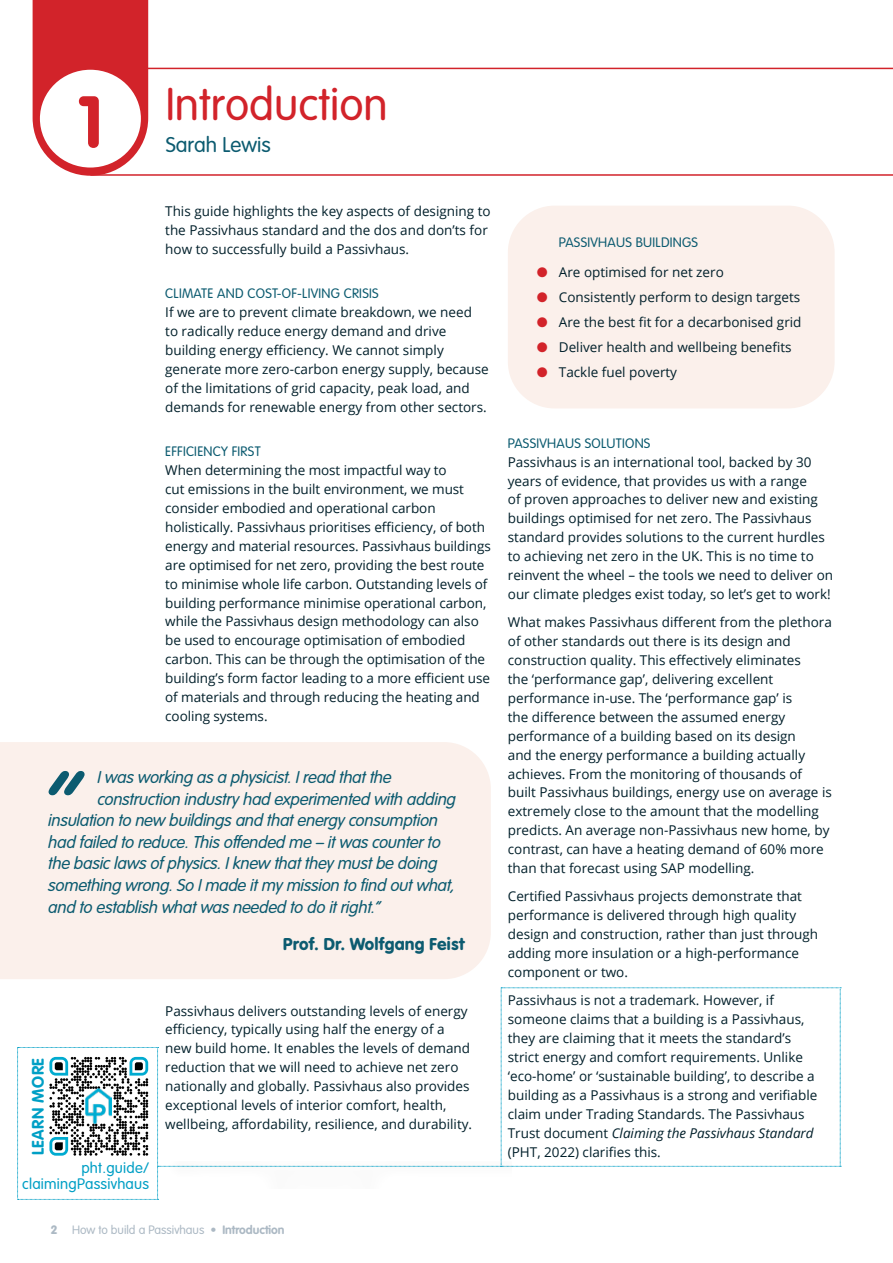
<style>
.page{position:relative;width:893px;height:1263px;background:#fff}
.page>*{position:absolute;margin:0;border:0;box-sizing:border-box;transform-origin:0 0}
.t1{font:italic 300 116.85px "VAG Rundschrift D";color:#0c5b70}
.t2{font:700 72px "VAG Rounded LT Pro";color:#d2232a}
.t3{font:300 45px "VAG Rounded LT Pro";color:#d2232a}
.t4{font:300 21px "VAG Rounded LT Pro";color:#0c5b70}
.t5{font:italic 300 18px "VAG Rundschrift D";letter-spacing:-.01em;color:#0c5b70}
.t6{font:18px "VAG Rundschrift D";color:#0c5b70}
.t7{font:700 16.5px "VAG Rounded LT Pro";letter-spacing:.03em;color:#009fc5}
.t8{font:300 15px/16.5px "VAG Rounded LT Pro";letter-spacing:.015em;color:#009fc5;text-align:right}
.t9{font:13.5px/18.9px "Open Sans";color:#001f2a}
.t10{font:300 13.5px "VAG Rounded LT Pro";letter-spacing:.02em;color:#0c5b70}
.t11{font:300 12px "VAG Rounded LT Pro";color:#acb9c4}
.t12{font:900 12px "VAG Rounded LT Pro";color:#acb9c4}
.s1{font-weight:700}
.s2{font-style:italic}
</style>
<div class="page">
<div style="left:508px;top:206px;width:327px;height:202px;background:#fbf0eb;border-radius:47px"></div>
<svg style="left:33px;top:0;width:115px;height:176px;background:#d63b41"></svg>
<div style="left:40px;top:70px;width:101px;height:98px;background:#fff;border-radius:50%"></div>
<hr style="left:141px;top:68px;width:752px;height:1px;background:#d2232a">
<hr style="left:90px;top:174px;width:803px;height:2px;background:#d2232a">
<hr style="left:892px;top:68px;width:1px;height:108px;background:#d2232a">
<div style="left:0;top:742px;width:491px;height:237px;background:#fbf0eb"></div>
<svg style="left:17px;top:987px;width:824px;height:213px"></svg>
<h2 class="t2" style="left:77px;top:77px;width:28px">1</h2>
<h3 class="t3" style="left:166px;top:78px;width:223px">Introduction</h3>
<h3 class="t4" style="left:166px;top:132px;width:106px">Sarah Lewis</h3>
<p class="t9" style="left:165px;top:201px;width:327px">This guide highlights the key aspects of designing to the Passivhaus standard and the dos and don’ts for how to successfully build a Passivhaus.</p>
<p class="t10" style="left:165px;top:286px;width:215px">CLIMATE AND COST-OF-LIVING CRISIS</p>
<p class="t9" style="left:165px;top:302px;width:325px">If we are to prevent climate breakdown, we need<br>to radically reduce energy demand and drive building energy efficiency. We cannot simply generate more zero-carbon energy supply, because of the limitations of grid capacity, peak load, and demands for renewable energy from other sectors.</p>
<p class="t10" style="left:165px;top:444px;width:97px">EFFICIENCY FIRST</p>
<p class="t9" style="left:165px;top:460px;width:327px">When determining the most impactful way to<br>cut emissions in the built environment, we must consider embodied and operational carbon holistically. Passivhaus prioritises efficiency, of both energy and material resources. Passivhaus buildings are optimised for net zero, providing the best route to minimise whole life carbon. Outstanding levels of building performance minimise operational carbon, while the Passivhaus design methodology can also be used to encourage optimisation of embodied carbon. This can be through the optimisation of the building’s form factor leading to a more efficient use of materials and through reducing the heating and cooling systems.</p>
<h1 class="t1" style="left:42px;top:733px;width:38px">“</h1>
<h3 class="t5" style="left:98px;top:765px;width:295px">I was working as a physicist. I read that the</h3>
<h3 class="t5" style="left:98px;top:787px;width:360px">construction industry had experimented with adding</h3>
<h3 class="t5" style="left:49px;top:808px;width:391px">insulation to new buildings and that energy consumption</h3>
<h3 class="t5" style="left:49px;top:830px;width:394px">had failed to reduce. This offended me – it was counter to</h3>
<h3 class="t5" style="left:49px;top:851px;width:391px">the basic laws of physics. I knew that they must be doing</h3>
<h3 class="t5" style="left:49px;top:873px;width:408px">something wrong. So I made it my mission to find out what,</h3>
<h3 class="t5" style="left:49px;top:895px;width:334px">and to establish what was needed to do it right.”</h3>
<h3 class="t6" style="left:283px;top:933px;width:184px">Prof. Dr. Wolfgang Feist</h3>
<p class="t7" style="left:28px;top:1155px;width:99px;rotate:-90deg">LEARN MORE</p>
<p class="t8" style="left:22px;top:1159px;width:128px">pht.guide/ claimingPassivhaus</p>
<p class="t9" style="left:165px;top:1001px;width:308px">Passivhaus delivers outstanding levels of energy efficiency, typically using half the energy of a new build home. It enables the levels of demand reduction that we will need to achieve net zero nationally and globally. Passivhaus also provides exceptional levels of interior comfort, health, wellbeing, affordability, resilience, and durability.</p>
<p class="t12" style="left:51px;top:1221px;width:7px">2</p>
<p class="t11" style="left:72px;top:1222px;width:214px">How to build a Passivhaus • <span class="s1">Introduction</span></p>
<p class="t10" style="left:559px;top:234px;width:141px">PASSIVHAUS BUILDINGS</p>
<p class="t9" style="left:559px;top:260px;width:244px;line-height:24.9px">Are optimised for net zero<br>Consistently perform to design targets<br>Are the best fit for a decarbonised grid<br>Deliver health and wellbeing benefits<br>Tackle fuel poverty</p>
<p class="t10" style="left:508px;top:435px;width:144px">PASSIVHAUS SOLUTIONS</p>
<p class="t9" style="left:508px;top:452px;width:327px">Passivhaus is an international tool, backed by 30 years of evidence, that provides us with a range<br>of proven approaches to deliver new and existing buildings optimised for net zero. The Passivhaus standard provides solutions to the current hurdles to achieving net zero in the UK. This is no time to reinvent the wheel – the tools we need to deliver on our climate pledges exist today, so let’s get to work!</p>
<p class="t9" style="left:508px;top:613px;width:326px">What makes Passivhaus different from the plethora of other standards out there is its design and construction quality. This effectively eliminates<br>the ‘performance gap’, delivering excellent performance in-use. The ‘performance gap’ is<br>the difference between the assumed energy performance of a building based on its design<br>and the energy performance a building actually achieves. From the monitoring of thousands of built Passivhaus buildings, energy use on average is extremely close to the amount that the modelling predicts. An average non-Passivhaus new home, by contrast, can have a heating demand of 60% more than that forecast using SAP modelling.</p>
<p class="t9" style="left:508px;top:887px;width:312px">Certified Passivhaus projects demonstrate that performance is delivered through high quality design and construction, rather than just through adding more insulation or a high-performance component or two.</p>
<p class="t9" style="left:508px;top:991px;width:311px">Passivhaus is not a trademark. However, if someone claims that a building is a Passivhaus, they are claiming that it meets the standard’s strict energy and comfort requirements. Unlike ‘eco-home’ or ‘sustainable building’, to describe a building as a Passivhaus is a strong and verifiable claim under Trading Standards. The Passivhaus Trust document <span class="s2">Claiming the Passivhaus Standard </span>(PHT, 2022) clarifies this.</p>
</div>
